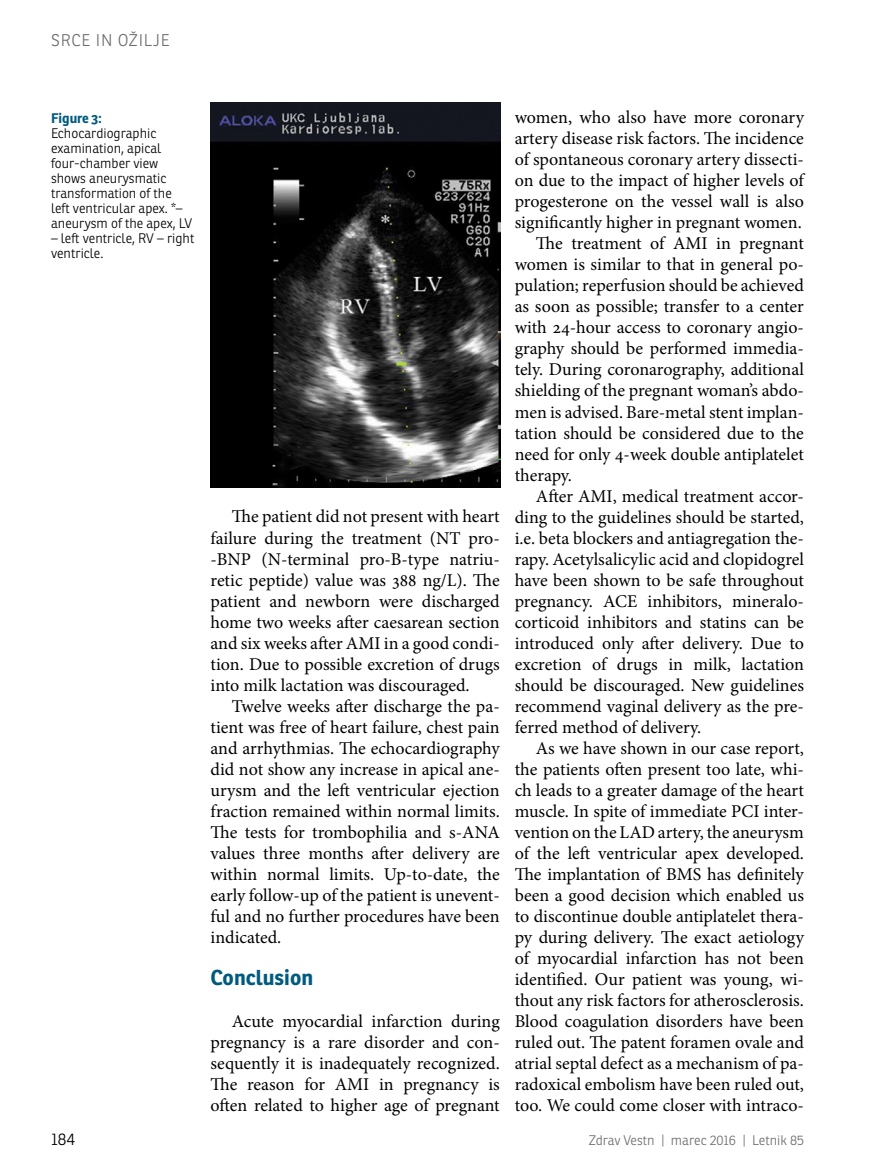
<style>
.page{position:relative;width:872px;height:1166px;background:#fff}
.page>*{position:absolute;margin:0;border:0;box-sizing:border-box;transform-origin:0 0}
.t1{font:700 21px "Ronnia";color:#005b7f}
.t2{font:18px/21px "Minion Pro";color:#000;text-align:justify}
.t3{font:300 16.5px "Ronnia";letter-spacing:.05em;color:#6d6e71}
.t4{font:300 16.5px "Ronnia";color:#000}
.t5{font:300 13.5px/15px "Ronnia";color:#000}
.t6{font:300 13.5px "Ronnia";letter-spacing:-.01em;color:#6d6e71}
.t7{font:700 13.5px "Ronnia";color:#005b7f}
</style>
<div class="page">
<img style="left:210px;top:102px;width:290px;height:385px">
<p class="t3" style="left:51px;top:30px;width:120px">Srce in ožilje</p>
<p class="t7" style="left:51px;top:110px;width:53px">Figure 3:</p>
<p class="t5" style="left:51px;top:126px;width:143px">Echocardiographic examination, apical four-chamber view shows aneurysmatic transformation of the left ventricular apex. *– aneurysm of the apex, LV</p>
<p class="t5" style="left:51px;top:231px;width:145px">– left ventricle, RV – right ventricle.</p>
<p class="t2" style="left:210px;top:506px;width:291px;text-indent:21px">The patient did not present with heart failure during the treatment (NT pro--BNP (N-terminal pro-B-type natriu&shy;retic peptide) value was 388 ng/L). The patient and newborn were discharged home two weeks after caesarean section and six weeks after AMI in a good condi&shy;tion. Due to possible excretion of drugs into milk lactation was discouraged.</p>
<p class="t2" style="left:210px;top:695px;width:291px;text-indent:21px">Twelve weeks after discharge the pa&shy;tient was free of heart failure, chest pain and arrhythmias. The echocardiography did not show any increase in apical ane&shy;urysm and the left ventricular ejection fraction remained within normal limits.<br>The tests for trombophilia and s-ANA values three months after delivery are within normal limits. Up-to-date, the early follow-up of the patient is unevent&shy;ful and no further procedures have been indicated.</p>
<p class="t1" style="left:210px;top:963px;width:104px">Conclusion</p>
<p class="t2" style="left:210px;top:1010px;width:291px;text-indent:21px">Acute myocardial infarction during pregnancy is a rare disorder and con&shy;sequently it is inadequately recognized.<br>The reason for AMI in pregnancy is often related to higher age of pregnant</p>
<p class="t2" style="left:514px;top:107px;width:291px">women, who also have more coronary</p>
<p class="t2" style="left:514px;top:128px;width:291px">artery disease risk factors. The incidence</p>
<p class="t2" style="left:514px;top:149px;width:291px">of spontaneous coronary artery dissecti-</p>
<p class="t2" style="left:514px;top:170px;width:291px">on due to the impact of higher levels of</p>
<p class="t2" style="left:514px;top:191px;width:291px">progesterone on the vessel wall is also</p>
<p class="t2" style="left:514px;top:212px;width:289px">significantly higher in pregnant women.</p>
<p class="t2" style="left:536px;top:233px;width:269px">The treatment of AMI in pregnant</p>
<p class="t2" style="left:514px;top:254px;width:291px">women is similar to that in general po-</p>
<p class="t2" style="left:514px;top:275px;width:291px">pulation; reperfusion should be achieved</p>
<p class="t2" style="left:514px;top:296px;width:291px">as soon as possible; transfer to a center</p>
<p class="t2" style="left:514px;top:317px;width:291px">with 24-hour access to coronary angio-</p>
<p class="t2" style="left:514px;top:338px;width:291px">graphy should be performed immedia-</p>
<p class="t2" style="left:514px;top:359px;width:291px">tely. During coronarography, additional</p>
<p class="t2" style="left:514px;top:380px;width:291px">shielding of the pregnant woman’s abdo-</p>
<p class="t2" style="left:514px;top:401px;width:291px">men is advised. Bare-metal stent implan-</p>
<p class="t2" style="left:514px;top:422px;width:291px">tation should be considered due to the</p>
<p class="t2" style="left:514px;top:443px;width:291px">need for only 4-week double antiplatelet</p>
<p class="t2" style="left:514px;top:464px;width:59px">therapy.</p>
<p class="t2" style="left:536px;top:485px;width:269px">After AMI, medical treatment accor-</p>
<p class="t2" style="left:514px;top:506px;width:291px">ding to the guidelines should be started,</p>
<p class="t2" style="left:514px;top:527px;width:291px">i.e. beta blockers and antiagregation the-</p>
<p class="t2" style="left:514px;top:548px;width:291px">rapy. Acetylsalicylic acid and clopidogrel</p>
<p class="t2" style="left:514px;top:569px;width:291px">have been shown to be safe throughout</p>
<p class="t2" style="left:514px;top:590px;width:291px">pregnancy. ACE inhibitors, mineralo-</p>
<p class="t2" style="left:514px;top:611px;width:291px">corticoid inhibitors and statins can be</p>
<p class="t2" style="left:514px;top:632px;width:291px">introduced only after delivery. Due to</p>
<p class="t2" style="left:514px;top:653px;width:291px">excretion of drugs in milk, lactation</p>
<p class="t2" style="left:514px;top:674px;width:291px">should be discouraged. New guidelines</p>
<p class="t2" style="left:514px;top:695px;width:291px">recommend vaginal delivery as the pre-</p>
<p class="t2" style="left:514px;top:716px;width:188px">ferred method of delivery.</p>
<p class="t2" style="left:536px;top:737px;width:269px">As we have shown in our case report,</p>
<p class="t2" style="left:514px;top:758px;width:291px">the patients often present too late, whi-</p>
<p class="t2" style="left:514px;top:779px;width:291px">ch leads to a greater damage of the heart</p>
<p class="t2" style="left:514px;top:800px;width:291px">muscle. In spite of immediate PCI inter-</p>
<p class="t2" style="left:514px;top:821px;width:291px">vention on the LAD artery, the aneurysm</p>
<p class="t2" style="left:514px;top:842px;width:291px">of the left ventricular apex developed.</p>
<p class="t2" style="left:514px;top:863px;width:291px">The implantation of BMS has definitely</p>
<p class="t2" style="left:514px;top:884px;width:291px">been a good decision which enabled us</p>
<p class="t2" style="left:514px;top:905px;width:291px">to discontinue double antiplatelet thera-</p>
<p class="t2" style="left:514px;top:926px;width:291px">py during delivery. The exact aetiology</p>
<p class="t2" style="left:514px;top:947px;width:291px">of myocardial infarction has not been</p>
<p class="t2" style="left:514px;top:968px;width:291px">identified. Our patient was young, wi-</p>
<p class="t2" style="left:514px;top:989px;width:291px">thout any risk factors for atherosclerosis.</p>
<p class="t2" style="left:514px;top:1010px;width:291px">Blood coagulation disorders have been</p>
<p class="t2" style="left:514px;top:1031px;width:291px">ruled out. The patent foramen ovale and</p>
<p class="t2" style="left:514px;top:1052px;width:291px">atrial septal defect as a mechanism of pa-</p>
<p class="t2" style="left:514px;top:1073px;width:291px">radoxical embolism have been ruled out,</p>
<p class="t2" style="left:514px;top:1094px;width:291px">too. We could come closer with intraco-</p>
<p class="t4" style="left:51px;top:1128px;width:26px">184</p>
<p class="t6" style="left:589px;top:1131px;width:217px">Zdrav Vestn | marec 2016 | Letnik 85</p>
</div>
